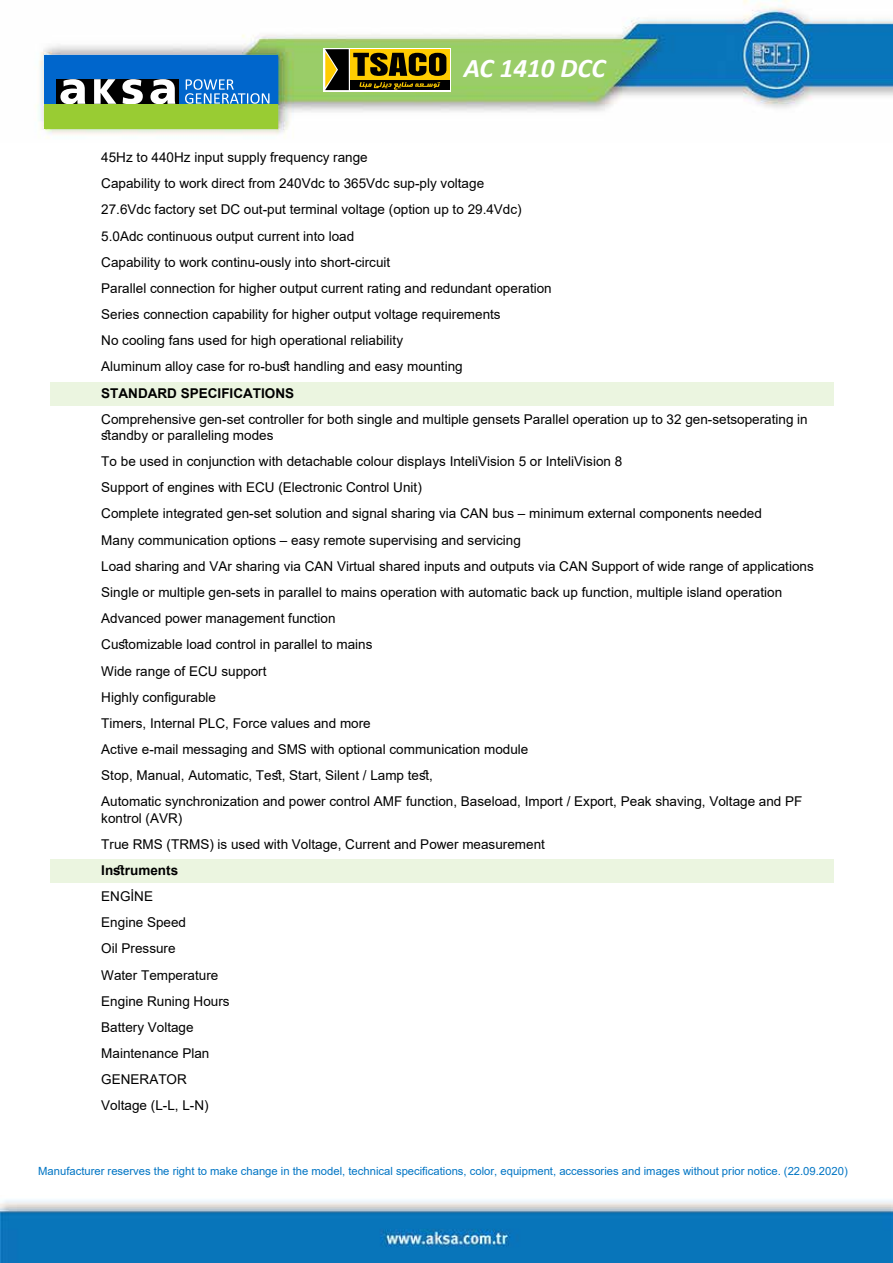
<style>
.page{position:relative;width:893px;height:1263px;background:#fff}
.page>*{position:absolute;margin:0;border:0;box-sizing:border-box;transform-origin:0 0}
.t1{font:italic 700 27px "Calibri";color:#fff}
.t2{font:13.5px/26.1px "Arial";color:#000}
.t3{font:700 13.5px "Arial";color:#000}
.t4{font:11.25px "Arial";color:#0075c4}
</style>
<div class="page">
<img style="left:36px;top:0;width:856px;height:138px">
<img style="left:0;top:1200px;width:892px;height:63px">
<div style="left:51px;top:382px;width:783px;height:24px;background:#ebf5e0"></div>
<div style="left:51px;top:859px;width:783px;height:24px;background:#ebf5e0"></div>
<svg style="left:323px;top:48px;width:128px;height:44px"></svg>
<svg style="left:446px;top:49px;width:4px;height:30px"></svg>
<div style="left:350px;top:81px;width:100px;height:9px;background:#000"></div>
<svg style="left:325px;top:49px;width:121px;height:41px;background:#695505"></svg>
<div style="left:44px;top:104px;width:234px;height:24px;background:#9c3"></div>
<div style="left:44px;top:55px;width:234px;height:49px;background:#06c"></div>
<div style="left:57px;top:79px;width:122px;height:25px;background:#000"></div>
<svg style="left:60px;top:79px;width:25px;height:25px"></svg>
<svg style="left:150px;top:79px;width:25px;height:25px"></svg>
<svg style="left:122px;top:79px;width:21px;height:25px"></svg>
<svg style="left:94px;top:79px;width:22px;height:25px"></svg>
<svg style="left:185px;top:79px;width:84px;height:25px"></svg>
<h1 class="t1" style="left:464px;top:49px;width:143px">AC 1410 DCC</h1>
<p class="t2" style="left:101px;top:144px;width:452px">45Hz to 440Hz input supply frequency range<br>Capability to work direct from 240Vdc to 365Vdc sup-ply voltage<br>27.6Vdc factory set DC out-put terminal voltage (option up to 29.4Vdc)<br>5.0Adc continuous output current into load<br>Capability to work continu-ously into short-circuit<br>Parallel connection for higher output current rating and redundant operation Series connection capability for higher output voltage requirements<br>No cooling fans used for high operational reliability<br>Aluminum alloy case for ro-bust handling and easy mounting</p>
<p class="t3" style="left:101px;top:383px;width:194px">STANDARD SPECIFICATIONS</p>
<p class="t2" style="left:101px;top:411px;width:708px;line-height:16.2px">Comprehensive gen-set controller for both single and multiple gensets Parallel operation up to 32 gen-setsoperating in standby or paralleling modes</p>
<p class="t2" style="left:101px;top:448px;width:714px">To be used in conjunction with detachable colour displays InteliVision 5 or InteliVision 8<br>Support of engines with ECU (Electronic Control Unit)<br>Complete integrated gen-set solution and signal sharing via CAN bus – minimum external components needed<br>Many communication options – easy remote supervising and servicing<br>Load sharing and VAr sharing via CAN Virtual shared inputs and outputs via CAN Support of wide range of applications Single or multiple gen-sets in parallel to mains operation with automatic back up function, multiple island operation Advanced power management function<br>Customizable load control in parallel to mains<br>Wide range of ECU support<br>Highly configurable<br>Timers, Internal PLC, Force values and more<br>Active e-mail messaging and SMS with optional communication module<br>Stop, Manual, Automatic, Test, Start, Silent / Lamp test,<br>Automatic synchronization and power control AMF function, Baseload, Import / Export, Peak shaving, Voltage and PF</p>
<p class="t2" style="left:101px;top:805px;width:445px">kontrol (AVR)<br>True RMS (TRMS) is used with Voltage, Current and Power measurement</p>
<p class="t3" style="left:101px;top:861px;width:78px">Instruments</p>
<p class="t2" style="left:101px;top:883px;width:130px">ENGİNE<br>Engine Speed<br>Oil Pressure<br>Water Temperature<br>Engine Runing Hours<br>Battery Voltage<br>Maintenance Plan<br>GENERATOR<br>Voltage (L-L, L-N)</p>
<p class="t4" style="left:38px;top:1163px;width:811px">Manufacturer reserves the right to make change in the model, technical specifications, color, equipment, accessories and images without prior notice. (22.09.2020)</p>
</div>
